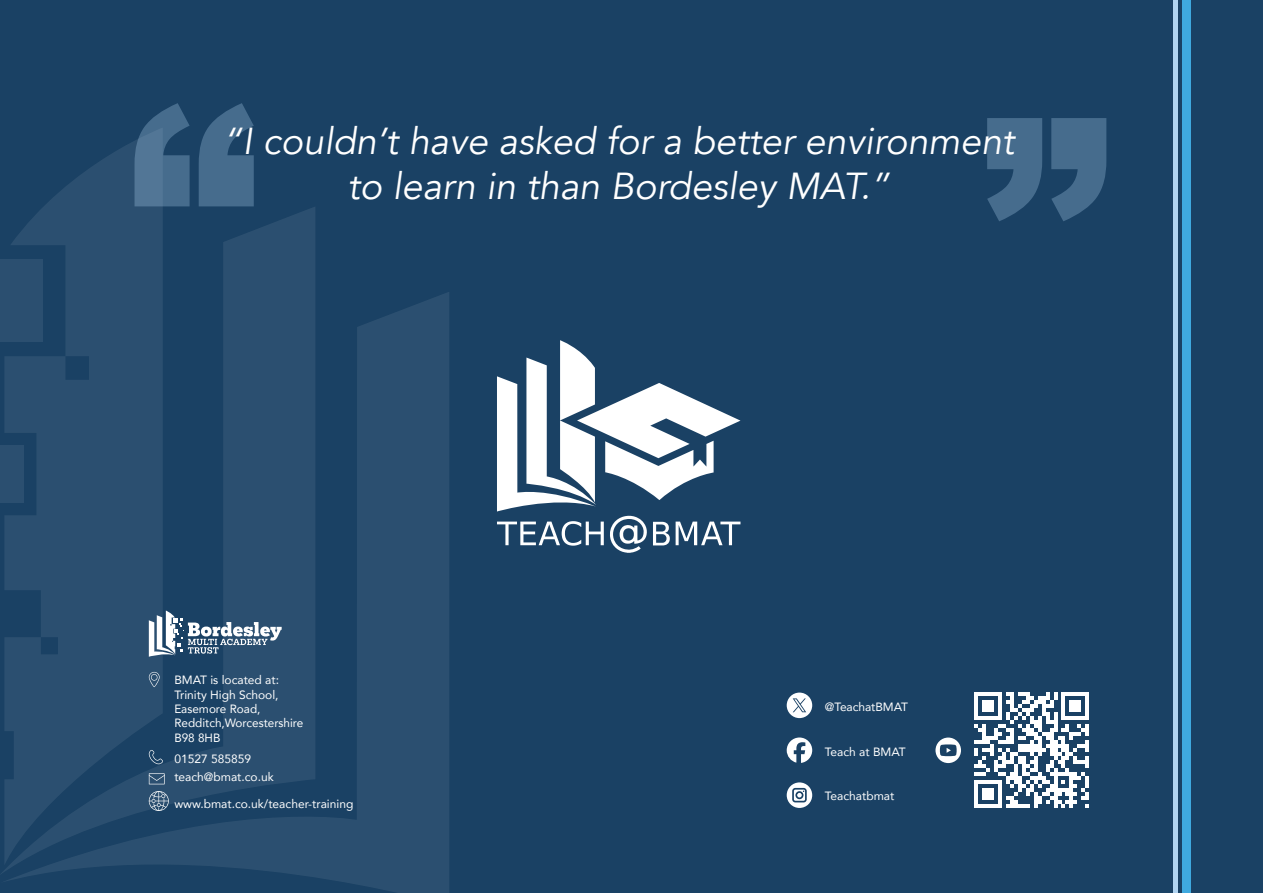
<style>
.page{position:relative;width:1263px;height:893px;background:#1a4164}
.page>*{position:absolute;margin:0;border:0;box-sizing:border-box;transform-origin:0 0}
.t1{font:900 259.2px "Arial";color:#b0d3f0}
.t2{font:italic 37.5px/45px "Avenir";color:#fff;text-align:center}
.t3{font:12px/14.4px "Avenir";color:#fff}
</style>
<div class="page">
<div style="left:1182px;top:0;width:9px;height:893px;background:#3fa9df"></div>
<hr style="left:1174px;top:0;width:4px;height:893px;background:#b0d3f0">
<svg style="left:0;top:207px;width:315px;height:85px"></svg>
<svg style="left:0;top:292px;width:449px;height:601px;fill:#2b4f70"></svg>
<svg style="left:4px;top:128px;width:159px;height:737px;fill:#2b4f70"></svg>
<svg style="left:497px;top:340px;width:243px;height:213px"></svg>
<svg style="left:149px;top:610px;width:133px;height:47px"></svg>
<svg style="left:149px;top:672px;width:11px;height:15px"></svg>
<svg style="left:149px;top:750px;width:14px;height:14px"></svg>
<svg style="left:149px;top:773px;width:16px;height:11px"></svg>
<svg style="left:149px;top:791px;width:20px;height:20px"></svg>
<svg style="left:787px;top:693px;width:25px;height:25px"></svg>
<svg style="left:787px;top:737px;width:25px;height:26px"></svg>
<svg style="left:787px;top:782px;width:25px;height:26px"></svg>
<svg style="left:935px;top:737px;width:26px;height:26px"></svg>
<svg style="left:974px;top:692px;width:115px;height:116px"></svg>
<h1 class="t1" style="left:128px;top:11px;width:131px">“</h1>
<h1 class="t1" style="left:980px;top:26px;width:131px">”</h1>
<h2 class="t2" style="left:223px;top:119px;width:793px">“I couldn’t have asked for a better environment to learn in than Bordesley MAT.”</h2>
<p class="t3" style="left:174px;top:672px;width:130px">BMAT is located at:<br>Trinity High School,<br>Easemore Road,<br>Redditch,Worcestershire<br>B98 8HB</p>
<p class="t3" style="left:174px;top:749px;width:101px;line-height:18.6px">01527 585859 teach@bmat.co.uk</p>
<p class="t3" style="left:174px;top:796px;width:180px">www.bmat.co.uk/teacher-training</p>
<p class="t3" style="left:825px;top:699px;width:84px">@TeachatBMAT</p>
<p class="t3" style="left:825px;top:744px;width:82px">Teach at BMAT</p>
<p class="t3" style="left:825px;top:789px;width:71px">Teachatbmat</p>
</div>
